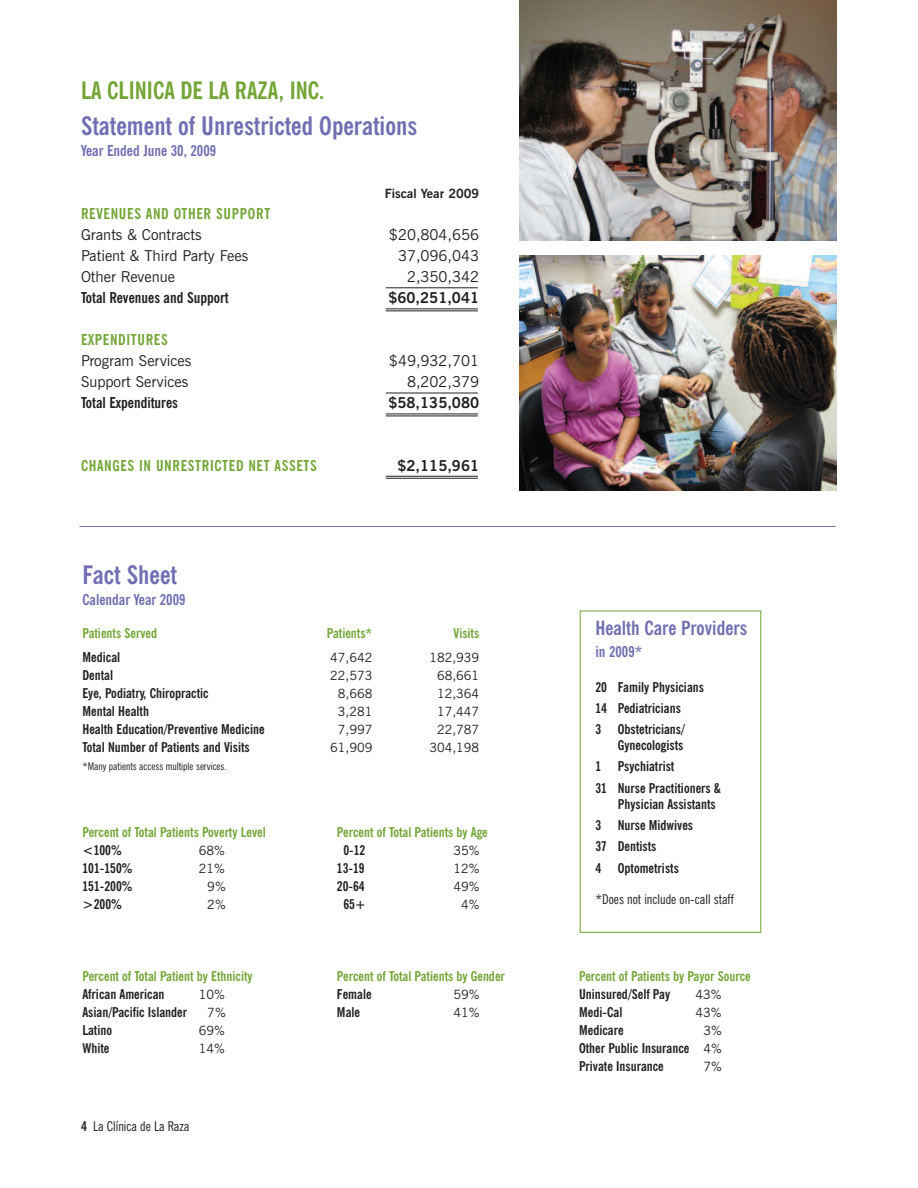
<style>
.page{position:relative;width:918px;height:1188px;background:#fff}
.page>*{position:absolute;margin:0;border:0;box-sizing:border-box;transform-origin:0 0}
.t1{font:700 condensed 25.5px "News Gothic BT";color:#716eb3}
.t2{font:700 condensed 24px "News Gothic BT";color:#73a535}
.t3{font:700 condensed 19.5px "News Gothic BT";color:#716eb3}
.t4{font:15px "News Gothic BT";color:#231f20}
.t5{font:700 condensed 15px "News Gothic BT";letter-spacing:.045em;color:#73a535}
.t6{font:700 condensed 15px "News Gothic BT";color:#716eb3}
.t7{font:700 condensed 15px "News Gothic BT";color:#231f20}
.t8{font:700 15px "News Gothic BT";color:#231f20}
.t9{font:700 condensed 13.5px/21.3px "News Gothic BT";color:#231f20}
.t10{font:700 condensed 13.5px "News Gothic BT";color:#73a535}
.t11{font:condensed 13.5px "News Gothic BT";color:#231f20}
.t12{font:12.75px "News Gothic BT";color:#231f20}
.t13{font:700 12.75px "News Gothic BT";color:#231f20}
.t14{font:condensed 10.5px "News Gothic BT";color:#231f20}
.s1{font-weight:700}
.s2{font-weight:400;font-stretch:normal;font-size:12.75px}
</style>
<div class="page">
<hr style="left:80px;top:526px;width:756px;height:1px;background:#716eb3">
<div style="left:580px;top:611px;width:181px;height:322px;border:1px solid #73a535"></div>
<hr style="left:386px;top:288px;width:92px;height:1px;background:#231f20">
<hr style="left:386px;top:393px;width:92px;height:1px;background:#231f20">
<hr style="left:386px;top:308px;width:92px;height:1px;background:#231f20">
<hr style="left:386px;top:310px;width:92px;height:1px;background:#231f20">
<hr style="left:386px;top:413px;width:92px;height:1px;background:#231f20">
<hr style="left:386px;top:415px;width:92px;height:1px;background:#231f20">
<hr style="left:386px;top:476px;width:92px;height:1px;background:#231f20">
<hr style="left:386px;top:478px;width:92px;height:1px;background:#231f20">
<img style="left:520px;top:255px;width:317px;height:235px">
<img style="left:520px;top:0;width:317px;height:241px">
<h2 class="t2" style="left:81px;top:82px;width:245px">LA CLINICA DE LA RAZA, INC.</h2>
<h1 class="t1" style="left:81px;top:117px;width:338px">Statement of Unrestricted Operations</h1>
<p class="t6" style="left:81px;top:145px;width:137px">Year Ended June 30, 2009</p>
<p class="t13" style="left:385px;top:189px;width:96px">Fiscal Year 2009</p>
<p class="t5" style="left:81px;top:208px;width:191px">REVENUES AND OTHER SUPPORT</p>
<p class="t4" style="left:81px;top:229px;width:122px">Grants &amp; Contracts</p>
<p class="t4" style="left:389px;top:229px;width:92px">$20,804,656</p>
<p class="t4" style="left:81px;top:250px;width:169px">Patient &amp; Third Party Fees</p>
<p class="t4" style="left:398px;top:250px;width:83px">37,096,043</p>
<p class="t4" style="left:81px;top:271px;width:95px">Other Revenue</p>
<p class="t4" style="left:407px;top:271px;width:74px">2,350,342</p>
<p class="t7" style="left:81px;top:292px;width:149px">Total Revenues and Support</p>
<p class="t8" style="left:388px;top:292px;width:92px">$60,251,041</p>
<p class="t5" style="left:81px;top:334px;width:88px">EXPENDITURES</p>
<p class="t4" style="left:81px;top:355px;width:112px">Program Services</p>
<p class="t4" style="left:389px;top:355px;width:92px">$49,932,701</p>
<p class="t4" style="left:81px;top:376px;width:109px">Support Services</p>
<p class="t4" style="left:407px;top:376px;width:74px">8,202,379</p>
<p class="t7" style="left:81px;top:397px;width:99px">Total Expenditures</p>
<p class="t8" style="left:388px;top:397px;width:92px">$58,135,080</p>
<p class="t5" style="left:81px;top:460px;width:237px">CHANGES IN UNRESTRICTED NET ASSETS</p>
<p class="t8" style="left:397px;top:460px;width:83px">$2,115,961</p>
<h1 class="t1" style="left:82px;top:565px;width:96px">Fact Sheet</h1>
<p class="t6" style="left:82px;top:594px;width:105px">Calendar Year 2009</p>
<p class="t10" style="left:82px;top:628px;width:76px">Patients Served</p>
<p class="t10" style="left:327px;top:628px;width:47px">Patients*</p>
<p class="t10" style="left:454px;top:628px;width:27px">Visits</p>
<p class="t9" style="left:82px;top:647px;width:39px">Medical</p>
<p class="t12" style="left:330px;top:652px;width:44px">47,642</p>
<p class="t12" style="left:429px;top:652px;width:51px">182,939</p>
<p class="t9" style="left:82px;top:665px;width:32px">Dental</p>
<p class="t12" style="left:330px;top:670px;width:44px">22,573</p>
<p class="t12" style="left:437px;top:670px;width:44px">68,661</p>
<p class="t9" style="left:82px;top:683px;width:128px">Eye, Podiatry, Chiropractic</p>
<p class="t12" style="left:338px;top:688px;width:36px">8,668</p>
<p class="t12" style="left:437px;top:688px;width:44px">12,364</p>
<p class="t9" style="left:82px;top:701px;width:68px">Mental Health</p>
<p class="t12" style="left:338px;top:706px;width:36px">3,281</p>
<p class="t12" style="left:437px;top:706px;width:44px">17,447</p>
<p class="t9" style="left:82px;top:719px;width:184px">Health Education/Preventive Medicine</p>
<p class="t12" style="left:338px;top:724px;width:36px">7,997</p>
<p class="t12" style="left:437px;top:724px;width:44px">22,787</p>
<p class="t9" style="left:82px;top:737px;width:169px">Total Number of Patients and Visits</p>
<p class="t12" style="left:330px;top:742px;width:44px">61,909</p>
<p class="t12" style="left:429px;top:742px;width:51px">304,198</p>
<p class="t14" style="left:82px;top:762px;width:146px">*Many patients access multiple services.</p>
<p class="t10" style="left:82px;top:827px;width:185px">Percent of Total Patients Poverty Level</p>
<p class="t9" style="left:82px;top:841px;width:41px">&lt;100%</p>
<p class="t12" style="left:199px;top:846px;width:28px">68%</p>
<p class="t9" style="left:82px;top:859px;width:52px">101-150%</p>
<p class="t12" style="left:199px;top:864px;width:28px">21%</p>
<p class="t9" style="left:82px;top:877px;width:52px">151-200%</p>
<p class="t12" style="left:207px;top:882px;width:20px">9%</p>
<p class="t9" style="left:82px;top:895px;width:41px">&gt;200%</p>
<p class="t12" style="left:207px;top:900px;width:20px">2%</p>
<p class="t10" style="left:82px;top:971px;width:172px">Percent of Total Patient by Ethnicity</p>
<p class="t9" style="left:82px;top:985px;width:84px">African American</p>
<p class="t12" style="left:199px;top:990px;width:28px">10%</p>
<p class="t9" style="left:82px;top:1003px;width:106px">Asian/Pacific Islander</p>
<p class="t12" style="left:207px;top:1008px;width:20px">7%</p>
<p class="t9" style="left:82px;top:1021px;width:31px">Latino</p>
<p class="t12" style="left:199px;top:1026px;width:28px">69%</p>
<p class="t9" style="left:82px;top:1039px;width:29px">White</p>
<p class="t12" style="left:199px;top:1044px;width:28px">14%</p>
<p class="t11" style="left:81px;top:1121px;width:110px"><span class="s1">4</span> La Clínica de La Raza</p>
<p class="t10" style="left:337px;top:827px;width:152px">Percent of Total Patients by Age</p>
<p class="t9" style="left:343px;top:841px;width:23px">0-12</p>
<p class="t12" style="left:453px;top:846px;width:28px">35%</p>
<p class="t9" style="left:337px;top:859px;width:29px">13-19</p>
<p class="t12" style="left:453px;top:864px;width:28px">12%</p>
<p class="t9" style="left:337px;top:877px;width:29px">20-64</p>
<p class="t12" style="left:453px;top:882px;width:28px">49%</p>
<p class="t9" style="left:343px;top:895px;width:24px">65+</p>
<p class="t12" style="left:461px;top:900px;width:20px">4%</p>
<p class="t10" style="left:337px;top:971px;width:169px">Percent of Total Patients by Gender</p>
<p class="t9" style="left:337px;top:985px;width:36px">Female</p>
<p class="t12" style="left:453px;top:990px;width:28px">59%</p>
<p class="t9" style="left:337px;top:1003px;width:25px">Male</p>
<p class="t12" style="left:453px;top:1008px;width:28px">41%</p>
<h3 class="t3" style="left:595px;top:621px;width:153px">Health Care Providers</h3>
<p class="t6" style="left:595px;top:646px;width:48px">in 2009*</p>
<p class="t9" style="left:595px;top:677px;width:110px">20 Family Physicians<br>14 Pediatricians<br>3 Obstetricians/</p>
<p class="t9" style="left:595px;top:736px;width:127px;text-indent:22px">Gynecologists<br>1 Psychiatrist<br>31 Nurse Practitioners &amp;</p>
<p class="t9" style="left:595px;top:794px;width:122px;text-indent:22px">Physician Assistants<br>3 Nurse Midwives<br>37 Dentists<br>4 Optometrists</p>
<p class="t11" style="left:595px;top:895px;width:140px">*Does not include on-call staff</p>
<p class="t10" style="left:579px;top:971px;width:173px">Percent of Patients by Payor Source</p>
<p class="t9" style="left:579px;top:984px;width:92px">Uninsured/Self Pay</p>
<p class="t12" style="left:696px;top:990px;width:28px">43%</p>
<p class="t9" style="left:579px;top:1002px;width:45px">Medi-Cal</p>
<p class="t12" style="left:696px;top:1008px;width:28px">43%</p>
<p class="t9" style="left:579px;top:1020px;width:46px">Medicare</p>
<p class="t12" style="left:703px;top:1026px;width:20px">3%</p>
<p class="t9" style="left:579px;top:1040px;width:144px;line-height:18px">Other Public Insurance <span class="s2">4%<br></span>Private Insurance</p>
<p class="t12" style="left:703px;top:1062px;width:20px">7%</p>
</div>
